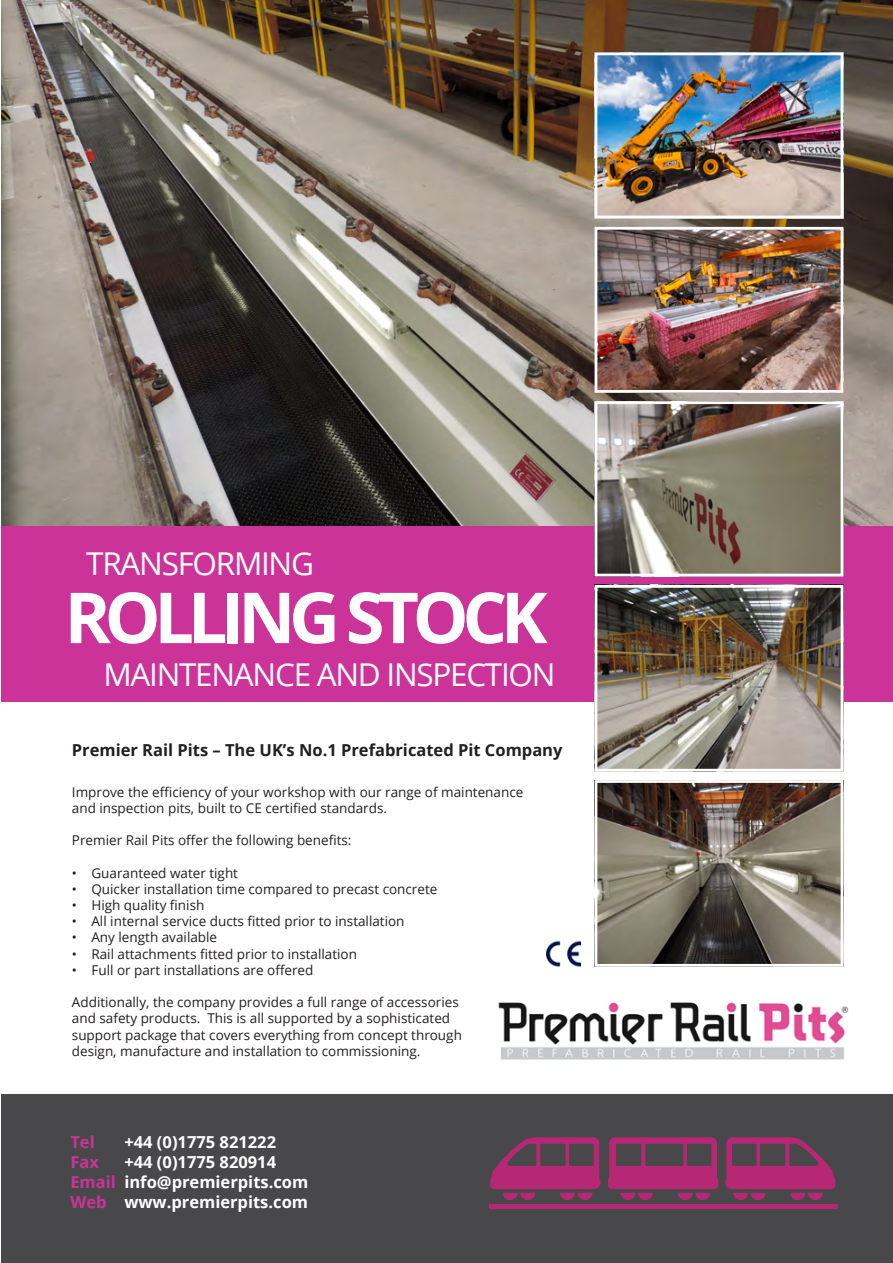
<style>
.page{position:relative;width:893px;height:1263px;background:#fff}
.page>*{position:absolute;margin:0;border:0;box-sizing:border-box;transform-origin:0 0}
.t1{font:700 70.35px "Open Sans";letter-spacing:-.09em;color:#fff}
.t2{font:31.5px "Open Sans";letter-spacing:-.04em;color:#fff}
.t3{font:700 16.5px/19.8px "Open Sans";color:#fff}
.t4{font:700 16.5px "Open Sans";color:#231f20}
.t5{font:700 16.5px "Open Sans";color:#c39}
.t6{font:13.5px/16.2px "Open Sans";color:#231f20}
.s1{color:#c39}
</style>
<div class="page">
<img style="left:1px;top:0;width:892px;height:526px">
<div style="left:1px;top:526px;width:892px;height:176px;background:#c39"></div>
<div style="left:1px;top:1094px;width:892px;height:169px;background:#48484a"></div>
<img style="left:599px;top:231px;width:240px;height:158px">
<div style="left:595px;top:227px;width:248px;height:166px;border:3px solid #fff"></div>
<img style="left:599px;top:57px;width:240px;height:157px">
<div style="left:595px;top:53px;width:248px;height:165px;border:3px solid #fff"></div>
<img style="left:599px;top:405px;width:240px;height:167px">
<div style="left:595px;top:401px;width:248px;height:175px;border:3px solid #fff"></div>
<img style="left:599px;top:589px;width:240px;height:178px">
<div style="left:595px;top:585px;width:248px;height:186px;border:3px solid #fff"></div>
<img style="left:599px;top:784px;width:240px;height:179px">
<div style="left:595px;top:780px;width:248px;height:187px;border:3px solid #fff"></div>
<img style="left:547px;top:940px;width:33px;height:27px">
<svg style="left:725px;top:1137px;width:110px;height:63px"></svg>
<svg style="left:490px;top:1137px;width:110px;height:63px"></svg>
<svg style="left:608px;top:1137px;width:110px;height:63px"></svg>
<hr style="left:490px;top:1205px;width:348px;height:4px;background:#b62873">
<img style="left:498px;top:1002px;width:351px;height:58px">
<h2 class="t2" style="left:86px;top:542px;width:229px">TRANSFORMING</h2>
<h1 class="t1" style="left:64px;top:568px;width:485px">ROLLING STOCK</h1>
<h2 class="t2" style="left:103px;top:653px;width:454px">MAINTENANCE AND INSPECTION</h2>
<p class="t4" style="left:72px;top:738px;width:492px">Premier Rail Pits – The UK’s No.1 Prefabricated Pit Company</p>
<p class="t6" style="left:72px;top:783px;width:453px">Improve the efficiency of your workshop with our range of maintenance and inspection pits, built to CE certified standards.</p>
<p class="t6" style="left:72px;top:832px;width:281px">Premier Rail Pits offer the following benefits:</p>
<p class="t6" style="left:72px;top:864px;width:168px">• Guaranteed water tight</p>
<p class="t6" style="left:72px;top:880px;width:367px">• Quicker installation time compared to precast concrete</p>
<p class="t6" style="left:72px;top:896px;width:134px">• High quality finish</p>
<p class="t6" style="left:72px;top:913px;width:334px">• All internal service ducts fitted prior to installation</p>
<p class="t6" style="left:72px;top:929px;width:147px">• Any length available</p>
<p class="t6" style="left:72px;top:945px;width:287px">• Rail attachments fitted prior to installation</p>
<p class="t6" style="left:72px;top:961px;width:243px">• Full or part installations are offered</p>
<p class="t6" style="left:72px;top:994px;width:392px">Additionally, the company provides a full range of accessories and safety products. This is all supported by a sophisticated support package that covers everything from concept through design, manufacture and installation to commissioning.</p>
<p class="t5" style="left:70px;top:1130px;width:26px">Tel</p>
<p class="t3" style="left:124px;top:1132px;width:153px">+44 (0)1775 821222</p>
<p class="t5" style="left:70px;top:1150px;width:30px">Fax</p>
<p class="t3" style="left:70px;top:1152px;width:239px;text-indent:54px">+44 (0)1775 820914<br><span class="s1">Email</span> info@premierpits.com<br><span class="s1">Web</span> www.premierpits.com</p>
</div>
